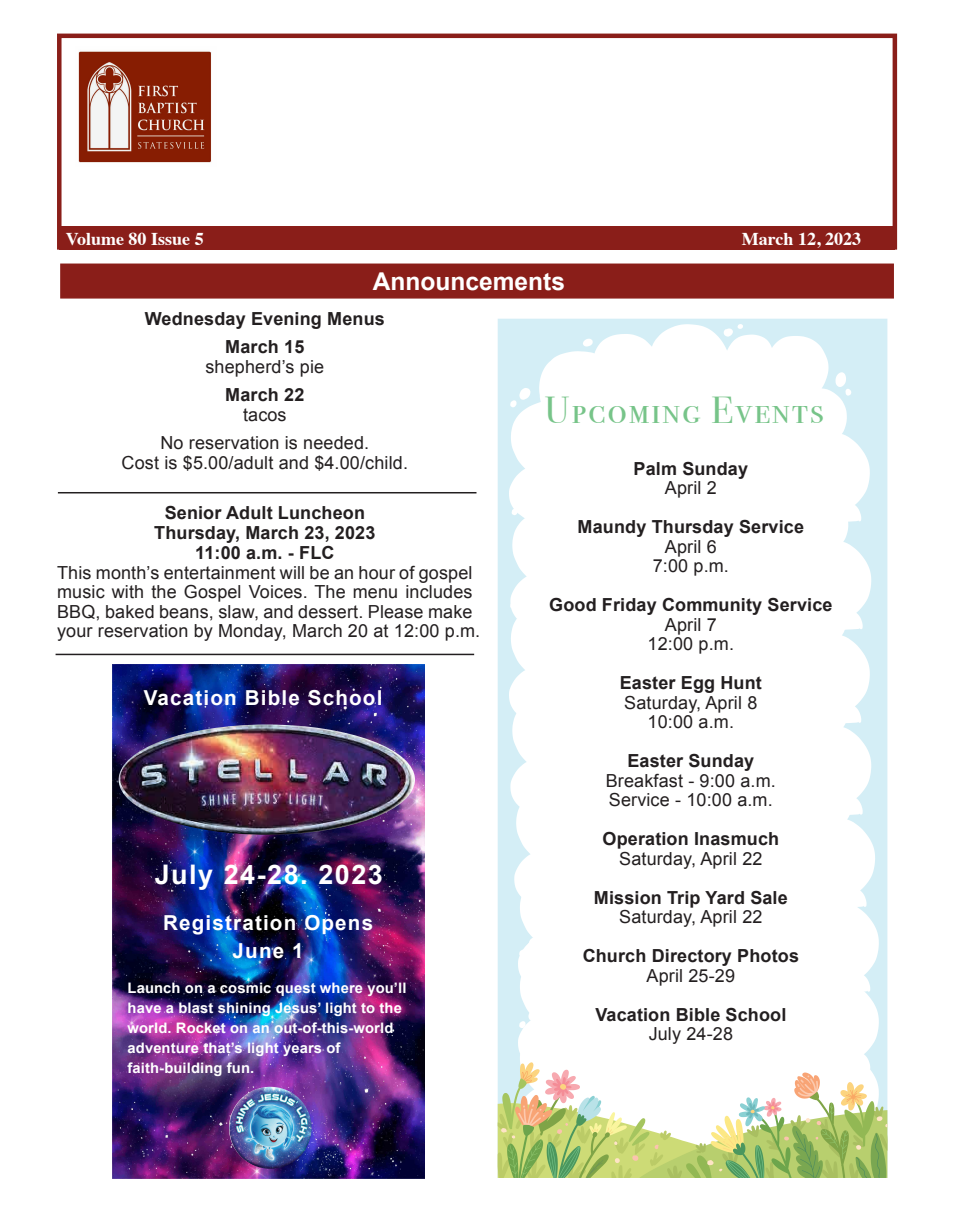
<style>
.page{position:relative;width:953px;height:1215px;background:#fff}
.page>*{position:absolute;margin:0;border:0;box-sizing:border-box;transform-origin:0 0}
.t1{font:37.5px "Bodoni Svty Two SCITCTT";letter-spacing:.055em;color:#77c489}
.t2{font:700 27px "Arial";letter-spacing:.055em;color:#fff}
.t3{font:700 24.45px "Arial";color:#fff}
.t4{font:700 20.55px/27.5px "Arial";letter-spacing:.055em;color:#fff;text-align:center}
.t5{font:18px/19.5px "Arial";letter-spacing:.01em;color:#231f20;text-align:center}
.t6{font:700 18px/20.2px "Arial";letter-spacing:.01em;color:#231f20;text-align:center}
.t7{font:700 18px "Times";color:#fff}
.t8{font:700 14.4px/20.1px "Arial";letter-spacing:.01em;color:#fff}
</style>
<div class="page">
<img style="left:78px;top:51px;width:134px;height:112px">
<div style="left:59px;top:226px;width:835px;height:24px;background:#8a1e19"></div>
<div style="left:57px;top:34px;width:839px;height:216px;border:4px solid #8a1e19"></div>
<div style="left:60px;top:264px;width:833px;height:35px;background:#8a1e19;border:2px solid #8a1e19"></div>
<hr style="left:58px;top:492px;width:418px;height:1px;background:#231f20">
<hr style="left:56px;top:654px;width:418px;height:1px;background:#231f20">
<svg style="left:497px;top:319px;width:390px;height:743px;background:#d6eef6"></svg>
<svg style="left:509px;top:324px;width:360px;height:201px"></svg>
<svg style="left:510px;top:432px;width:361px;height:185px"></svg>
<svg style="left:509px;top:525px;width:360px;height:234px"></svg>
<svg style="left:510px;top:617px;width:361px;height:233px"></svg>
<svg style="left:514px;top:710px;width:361px;height:233px"></svg>
<svg style="left:518px;top:794px;width:360px;height:79px"></svg>
<svg style="left:518px;top:873px;width:360px;height:72px"></svg>
<svg style="left:518px;top:945px;width:360px;height:117px"></svg>
<svg style="left:497px;top:1062px;width:390px;height:116px"></svg>
<img style="left:112px;top:665px;width:312px;height:514px">
<img style="left:119px;top:725px;width:296px;height:110px">
<img style="left:229px;top:1087px;width:82px;height:82px;border-radius:41px">
<p class="t7" style="left:66px;top:221px;width:139px">Volume 80 Issue 5</p>
<h3 class="t3" style="left:373px;top:265px;width:194px">Announcements</h3>
<p class="t7" style="left:741px;top:221px;width:121px">March 12, 2023</p>
<p class="t6" style="left:145px;top:305px;width:241px;line-height:28.5px">Wednesday Evening Menus<br>March 15</p>
<p class="t5" style="left:205px;top:357px;width:120px">shepherd’s pie</p>
<p class="t6" style="left:225px;top:385px;width:81px">March 22</p>
<p class="t5" style="left:160px;top:400px;width:210px;line-height:28.5px">tacos<br>No reservation is needed.</p>
<p class="t5" style="left:122px;top:453px;width:288px">Cost is $5.00/adult and $4.00/child.</p>
<p class="t6" style="left:154px;top:503px;width:223px">Senior Adult Luncheon<br>Thursday, March 23, 2023<br>11:00 a.m. - FLC</p>
<p class="t5" style="left:57px;top:563px;width:424px;text-align:left">This month’s entertainment will be an hour of gospel music with the Gospel Voices. The menu includes BBQ, baked beans, slaw, and dessert. Please make your reservation by Monday, March 20 at 12:00 p.m.</p>
<p class="t4" style="left:144px;top:685px;width:240px">Vacation Bible School</p>
<h2 class="t2" style="left:155px;top:857px;width:230px">July 24-28. 2023</h2>
<p class="t4" style="left:163px;top:910px;width:211px">Registration Opens<br>June 1</p>
<p class="t8" style="left:127px;top:978px;width:280px">Launch on a cosmic quest where you’ll have a blast shining Jesus’ light to the world. Rocket on an out-of-this-world adventure that’s light years of faith-building fun.</p>
<h1 class="t1" style="left:544px;top:388px;width:280px">Upcoming Events</h1>
<p class="t6" style="left:633px;top:459px;width:116px">Palm Sunday</p>
<p class="t5" style="left:664px;top:478px;width:53px">April 2</p>
<p class="t6" style="left:577px;top:517px;width:228px">Maundy Thursday Service</p>
<p class="t5" style="left:652px;top:537px;width:78px">April 6<br>7:00 p.m.</p>
<p class="t6" style="left:549px;top:595px;width:285px">Good Friday Community Service</p>
<p class="t5" style="left:647px;top:615px;width:88px">April 7<br>12:00 p.m.</p>
<p class="t6" style="left:619px;top:673px;width:144px">Easter Egg Hunt</p>
<p class="t5" style="left:624px;top:693px;width:135px">Saturday, April 8<br>10:00 a.m.</p>
<p class="t6" style="left:627px;top:751px;width:128px">Easter Sunday</p>
<p class="t5" style="left:605px;top:771px;width:171px;text-align:left">Breakfast - 9:00 a.m.<br>Service - 10:00 a.m.</p>
<p class="t6" style="left:602px;top:829px;width:178px">Operation Inasmuch</p>
<p class="t5" style="left:619px;top:849px;width:145px">Saturday, April 22</p>
<p class="t6" style="left:594px;top:888px;width:195px">Mission Trip Yard Sale</p>
<p class="t5" style="left:619px;top:907px;width:145px">Saturday, April 22</p>
<p class="t6" style="left:582px;top:946px;width:218px">Church Directory Photos</p>
<p class="t5" style="left:646px;top:966px;width:90px">April 25-29</p>
<p class="t6" style="left:595px;top:1005px;width:192px">Vacation Bible School</p>
<p class="t5" style="left:648px;top:1024px;width:86px">July 24-28</p>
</div>
